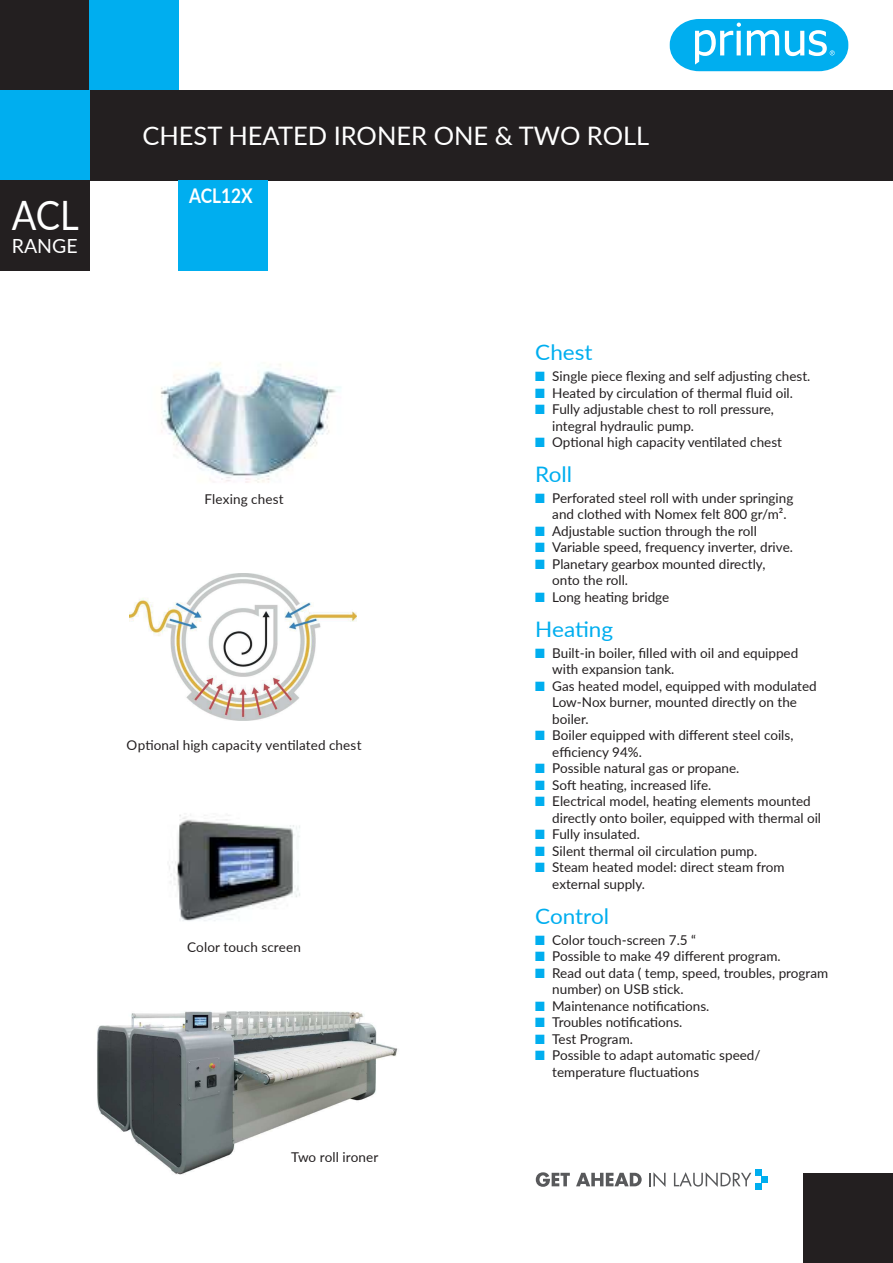
<style>
.page{position:relative;width:893px;height:1263px;background:#fff}
.page>*{position:absolute;margin:0;border:0;box-sizing:border-box;transform-origin:0 0}
.t1{font:40.5px "Lato";color:#fff;scale:.9 1}
.t2{font:25.5px "Lato";color:#fff}
.t3{font:21.3px "Lato";color:#00aeef;scale:1.05 1}
.t4{font:700 20.25px "Lato";color:#fff;scale:.85 1}
.t5{font:19.5px "Lato";color:#fff}
.t6{font:13.5px/16.5px "Lato";color:#231f20}
.t7{font:13.5px "Zapf Dingbats ITC";color:#00aeef;scale:.95 1}
.s1{color:#00aeef}
</style>
<div class="page">
<div style="left:0;top:0;width:101px;height:102px;background:#231f20"></div>
<div style="left:0;top:90px;width:893px;height:90px;background:#231f20"></div>
<div style="left:0;top:90px;width:89px;height:90px;background:#00aeef"></div>
<div style="left:89px;top:0;width:90px;height:90px;background:#00aeef"></div>
<svg style="left:670px;top:19px;width:178px;height:52px"></svg>
<svg style="left:536px;top:1172px;width:34px;height:15px"></svg>
<svg style="left:576px;top:1173px;width:66px;height:13px"></svg>
<svg style="left:649px;top:1172px;width:16px;height:15px"></svg>
<svg style="left:674px;top:1172px;width:77px;height:15px"></svg>
<div style="left:761px;top:1176px;width:7px;height:7px;background:#00aeef"></div>
<div style="left:755px;top:1183px;width:6px;height:7px;background:#00aeef"></div>
<div style="left:755px;top:1169px;width:6px;height:7px;background:#00aeef"></div>
<div style="left:804px;top:1173px;width:89px;height:90px;background:#231f20"></div>
<div style="left:179px;top:180px;width:89px;height:90px;background:#00aeef"></div>
<div style="left:0;top:180px;width:89px;height:90px;background:#231f20"></div>
<img style="left:97px;top:1011px;width:301px;height:164px">
<img style="left:169px;top:815px;width:131px;height:106px">
<img style="left:129px;top:573px;width:227px;height:148px">
<img style="left:160px;top:362px;width:181px;height:121px">
<h1 class="t1" style="left:12px;top:192px;width:76px">ACL</h1>
<h3 class="t5" style="left:12px;top:235px;width:67px">RANGE</h3>
<h2 class="t2" style="left:142px;top:122px;width:508px">CHEST HEATED IRONER ONE &amp; TWO ROLL</h2>
<h3 class="t4" style="left:189px;top:184px;width:76px">ACL12X</h3>
<p class="t6" style="left:204px;top:490px;width:81px">Flexing chest</p>
<p class="t6" style="left:127px;top:736px;width:236px">Optional high capacity ventilated chest</p>
<p class="t6" style="left:187px;top:938px;width:116px">Color touch screen</p>
<p class="t6" style="left:291px;top:1148px;width:89px">Two roll ironer</p>
<h3 class="t3" style="left:535px;top:341px;width:56px">Chest</h3>
<p class="t6" style="left:535px;top:367px;width:277px"><span class="s1">■</span> Single piece flexing and self adjusting chest.</p>
<p class="t7" style="left:545px;top:387px;width:5px">■</p>
<p class="t6" style="left:535px;top:384px;width:259px"><span class="s1">■</span> Heated by circulation of thermal fluid oil.</p>
<p class="t6" style="left:552px;top:400px;width:223px;text-indent:-17px"><span class="s1">■</span> Fully adjustable chest to roll pressure, integral hydraulic pump.</p>
<p class="t6" style="left:535px;top:433px;width:248px"><span class="s1">■</span> Optional high capacity ventilated chest</p>
<h3 class="t3" style="left:535px;top:459px;width:36px">Roll</h3>
<p class="t7" style="left:545px;top:492px;width:5px">■</p>
<p class="t6" style="left:552px;top:489px;width:243px;text-indent:-17px"><span class="s1">■</span> Perforated steel roll with under springing and clothed with Nomex felt 800 gr/m².</p>
<p class="t7" style="left:545px;top:525px;width:5px">■</p>
<p class="t6" style="left:535px;top:522px;width:223px"><span class="s1">■</span> Adjustable suction through the roll</p>
<p class="t6" style="left:535px;top:539px;width:259px"><span class="s1">■</span> Variable speed, frequency inverter, drive.</p>
<p class="t7" style="left:545px;top:558px;width:5px">■</p>
<p class="t6" style="left:552px;top:555px;width:215px;text-indent:-17px"><span class="s1">■</span> Planetary gearbox mounted directly, onto the roll.</p>
<p class="t7" style="left:545px;top:591px;width:5px">■</p>
<p class="t6" style="left:535px;top:588px;width:136px"><span class="s1">■</span> Long heating bridge</p>
<h3 class="t3" style="left:535px;top:614px;width:76px">Heating</h3>
<p class="t7" style="left:545px;top:647px;width:5px">■</p>
<p class="t6" style="left:552px;top:644px;width:247px;text-indent:-17px"><span class="s1">■</span> Built-in boiler, filled with oil and equipped with expansion tank.</p>
<p class="t7" style="left:545px;top:680px;width:5px">■</p>
<p class="t6" style="left:552px;top:677px;width:266px;text-indent:-17px"><span class="s1">■</span> Gas heated model, equipped with modulated<br>Low-Nox burner, mounted directly on the boiler.</p>
<p class="t6" style="left:552px;top:726px;width:243px;text-indent:-17px"><span class="s1">■</span> Boiler equipped with different steel coils, efficiency 94%.</p>
<p class="t6" style="left:535px;top:759px;width:206px"><span class="s1">■</span> Possible natural gas or propane.</p>
<p class="t7" style="left:545px;top:779px;width:5px">■</p>
<p class="t6" style="left:535px;top:776px;width:178px"><span class="s1">■</span> Soft heating, increased life.</p>
<p class="t6" style="left:552px;top:792px;width:270px;text-indent:-17px"><span class="s1">■</span> Electrical model, heating elements mounted directly onto boiler, equipped with thermal oil</p>
<p class="t6" style="left:535px;top:825px;width:106px"><span class="s1">■</span> Fully insulated.</p>
<p class="t7" style="left:545px;top:845px;width:5px">■</p>
<p class="t6" style="left:535px;top:842px;width:223px"><span class="s1">■</span> Silent thermal oil circulation pump.</p>
<p class="t6" style="left:552px;top:858px;width:234px;text-indent:-17px"><span class="s1">■</span> Steam heated model: direct steam from external supply.</p>
<h3 class="t3" style="left:535px;top:901px;width:72px">Control</h3>
<p class="t7" style="left:545px;top:933px;width:5px">■</p>
<p class="t6" style="left:535px;top:931px;width:162px"><span class="s1">■</span> Color touch-screen 7.5 “</p>
<p class="t7" style="left:545px;top:950px;width:5px">■</p>
<p class="t6" style="left:535px;top:947px;width:247px"><span class="s1">■</span> Possible to make 49 different program.</p>
<p class="t7" style="left:545px;top:966px;width:5px">■</p>
<p class="t6" style="left:552px;top:964px;width:277px;text-indent:-17px"><span class="s1">■</span> Read out data ( temp, speed, troubles, program number) on USB stick.</p>
<p class="t7" style="left:545px;top:999px;width:5px">■</p>
<p class="t6" style="left:535px;top:997px;width:176px"><span class="s1">■</span> Maintenance notifications.</p>
<p class="t7" style="left:545px;top:1016px;width:5px">■</p>
<p class="t6" style="left:535px;top:1013px;width:149px"><span class="s1">■</span> Troubles notifications.</p>
<p class="t7" style="left:545px;top:1032px;width:5px">■</p>
<p class="t6" style="left:535px;top:1030px;width:99px"><span class="s1">■</span> Test Program.</p>
<p class="t7" style="left:545px;top:1049px;width:5px">■</p>
<p class="t6" style="left:552px;top:1046px;width:210px;text-indent:-17px"><span class="s1">■</span> Possible to adapt automatic speed/ temperature fluctuations</p>
</div>
